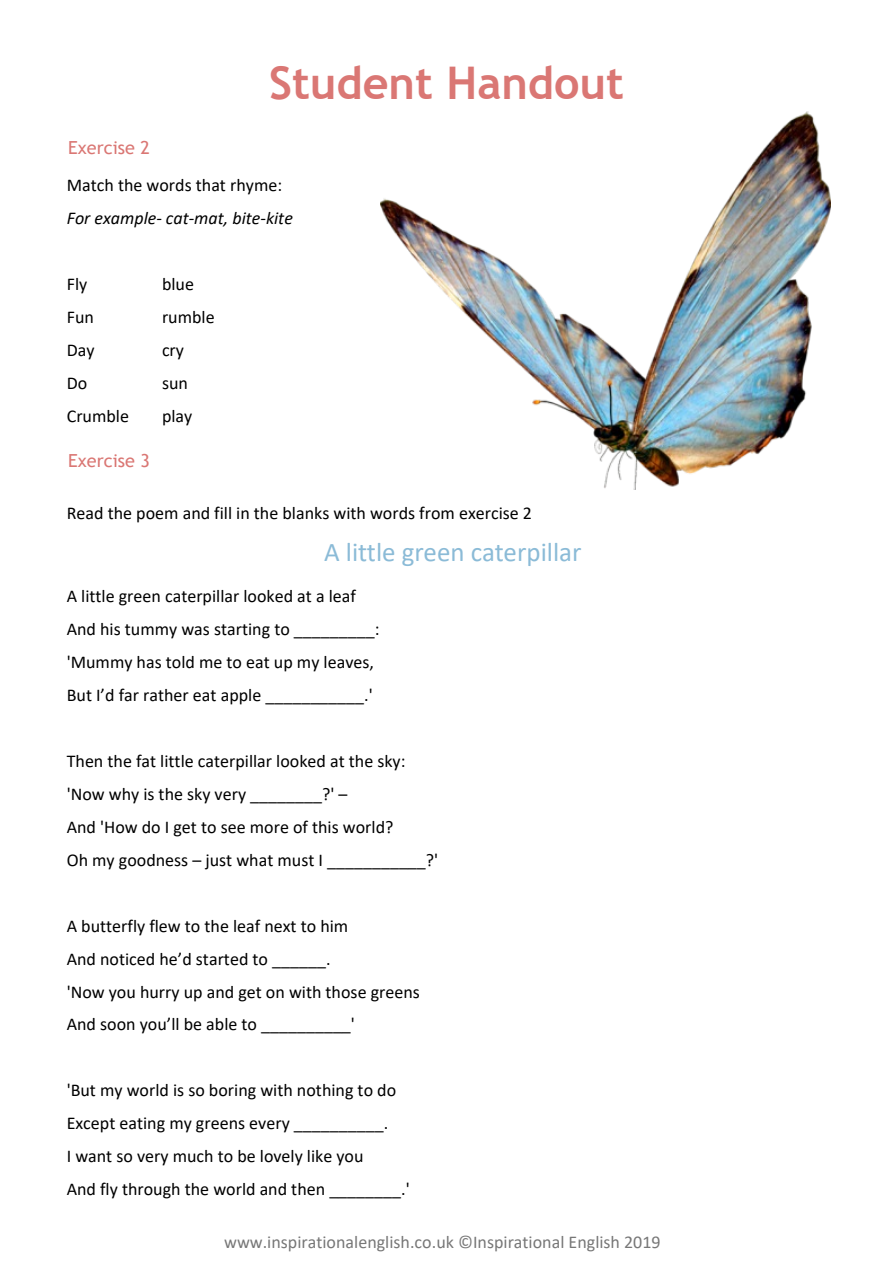
<style>
.page{position:relative;width:893px;height:1263px;background:#fff}
.page>*{position:absolute;margin:0;border:0;box-sizing:border-box;transform-origin:0 0}
.t1{font:700 45px "Trebuchet MS";color:#da7774}
.t2{font:27px "Calibri";color:#8bbbd7}
.t3{font:18px/33px "Calibri";color:#000}
.t4{font:18px "Calibri";color:#777}
.t5{font:italic 18px "Calibri";color:#000}
.t6{font:18px "Trebuchet MS";color:#da7774}
</style>
<div class="page">
<img style="left:380px;top:111px;width:450px;height:378px">
<h1 class="t1" style="left:269px;top:66px;width:356px">Student Handout</h1>
<p class="t6" style="left:68px;top:141px;width:83px">Exercise 2</p>
<p class="t3" style="left:67px;top:170px;width:217px">Match the words that rhyme:</p>
<p class="t5" style="left:67px;top:211px;width:228px">For example- cat-mat, bite-kite</p>
<p class="t3" style="left:67px;top:269px;width:22px">Fly</p>
<p class="t3" style="left:162px;top:269px;width:34px">blue</p>
<p class="t3" style="left:67px;top:302px;width:29px">Fun</p>
<p class="t3" style="left:162px;top:302px;width:54px">rumble</p>
<p class="t3" style="left:67px;top:335px;width:29px">Day</p>
<p class="t3" style="left:162px;top:335px;width:24px">cry</p>
<p class="t3" style="left:67px;top:368px;width:22px">Do</p>
<p class="t3" style="left:162px;top:368px;width:27px">sun</p>
<p class="t3" style="left:67px;top:401px;width:64px">Crumble</p>
<p class="t3" style="left:162px;top:401px;width:32px">play</p>
<p class="t6" style="left:68px;top:454px;width:83px">Exercise 3</p>
<p class="t3" style="left:67px;top:498px;width:467px">Read the poem and fill in the blanks with words from exercise 2</p>
<h2 class="t2" style="left:324px;top:541px;width:259px">A little green caterpillar</h2>
<p class="t3" style="left:67px;top:581px;width:314px">A little green caterpillar looked at a leaf And his tummy was starting to _________: 'Mummy has told me to eat up my leaves, But I’d far rather eat apple ___________.'</p>
<p class="t3" style="left:67px;top:746px;width:373px">Then the fat little caterpillar looked at the sky: 'Now why is the sky very ________?' –<br>And 'How do I get to see more of this world?<br>Oh my goodness – just what must I ___________?'</p>
<p class="t3" style="left:67px;top:910px;width:355px">A butterfly flew to the leaf next to him<br>And noticed he’d started to ______.<br>'Now you hurry up and get on with those greens And soon you’ll be able to __________'</p>
<p class="t3" style="left:67px;top:1075px;width:344px">'But my world is so boring with nothing to do Except eating my greens every __________.<br>I want so very much to be lovely like you<br>And fly through the world and then ________.'</p>
<p class="t4" style="left:224px;top:1234px;width:438px">www.inspirationalenglish.co.uk ©Inspirational English 2019</p>
</div>
